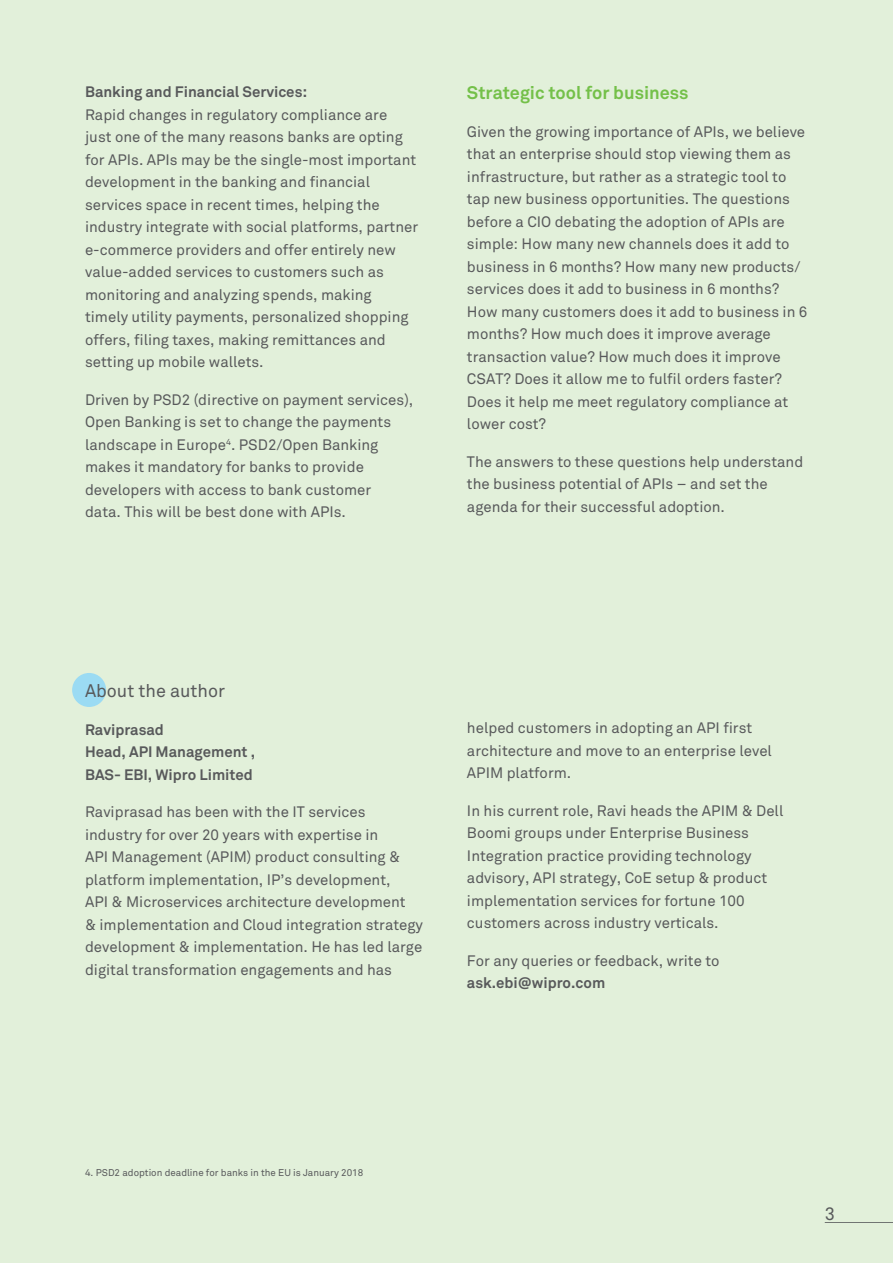
<style>
.page{position:relative;width:893px;height:1263px;background:#e2f0da}
.page>*{position:absolute;margin:0;border:0;box-sizing:border-box;transform-origin:0 0}
.t1{font:700 18px "Wipro Akkurat";color:#74c049}
.t2{font:18px "Wipro Akkurat";color:#58595b}
.t3{font:15px/22.5px "Wipro Akkurat";color:#58595b}
.t4{font:700 15px/22.5px "Wipro Akkurat";color:#58595b}
.t5{font:9.75px "Wipro Akkurat";color:#58595b}
</style>
<div class="page">
<svg style="left:825px;top:1222px;width:68px;height:1px"></svg>
<div style="left:72px;top:673px;width:34px;height:34px;background:#9bdbf3;border-radius:50%"></div>
<p class="t4" style="left:85px;top:80px;width:224px">Banking and Financial Services:</p>
<p class="t3" style="left:85px;top:103px;width:335px">Rapid changes in regulatory compliance are<br>just one of the many reasons banks are opting for APIs. APIs may be the single-most important development in the banking and financial services space in recent times, helping the industry integrate with social platforms, partner e-commerce providers and offer entirely new value-added services to customers such as monitoring and analyzing spends, making timely utility payments, personalized shopping offers, filing taxes, making remittances and setting up mobile wallets.</p>
<p class="t3" style="left:85px;top:388px;width:330px">Driven by PSD2 (directive on payment services), Open Banking is set to change the payments landscape in Europe<sup>4</sup>. PSD2/Open Banking makes it mandatory for banks to provide developers with access to bank customer<br>data. This will be best done with APIs.</p>
<p class="t1" style="left:467px;top:82px;width:223px">Strategic tool for business</p>
<p class="t3" style="left:467px;top:120px;width:342px">Given the growing importance of APIs, we believe that an enterprise should stop viewing them as infrastructure, but rather as a strategic tool to tap new business opportunities. The questions before a CIO debating the adoption of APIs are simple: How many new channels does it add to business in 6 months? How many new products/ services does it add to business in 6 months?<br>How many customers does it add to business in 6 months? How much does it improve average transaction value? How much does it improve CSAT? Does it allow me to fulfil orders faster?<br>Does it help me meet regulatory compliance at lower cost?</p>
<p class="t3" style="left:467px;top:450px;width:338px">The answers to these questions help understand the business potential of APIs – and set the agenda for their successful adoption.</p>
<p class="t2" style="left:85px;top:680px;width:142px">About the author</p>
<p class="t4" style="left:85px;top:718px;width:172px">Raviprasad<br>Head, API Management ,<br>BAS- EBI, Wipro Limited</p>
<p class="t3" style="left:85px;top:800px;width:340px">Raviprasad has been with the IT services industry for over 20 years with expertise in<br>API Management (APIM) product consulting &amp; platform implementation, IP’s development,<br>API &amp; Microservices architecture development<br>&amp; implementation and Cloud integration strategy development &amp; implementation. He has led large digital transformation engagements and has</p>
<p class="t3" style="left:467px;top:717px;width:307px">helped customers in adopting an API first architecture and move to an enterprise level<br>APIM platform.</p>
<p class="t3" style="left:467px;top:799px;width:318px">In his current role, Ravi heads the APIM &amp; Dell Boomi groups under Enterprise Business Integration practice providing technology advisory, API strategy, CoE setup &amp; product implementation services for fortune 100 customers across industry verticals.</p>
<p class="t3" style="left:467px;top:949px;width:254px">For any queries or feedback, write to</p>
<p class="t4" style="left:467px;top:971px;width:140px">ask.ebi@wipro.com</p>
<p class="t5" style="left:85px;top:1166px;width:280px">4. PSD2 adoption deadline for banks in the EU is January 2018</p>
<p class="t2" style="left:825px;top:1204px;width:12px">3</p>
</div>
